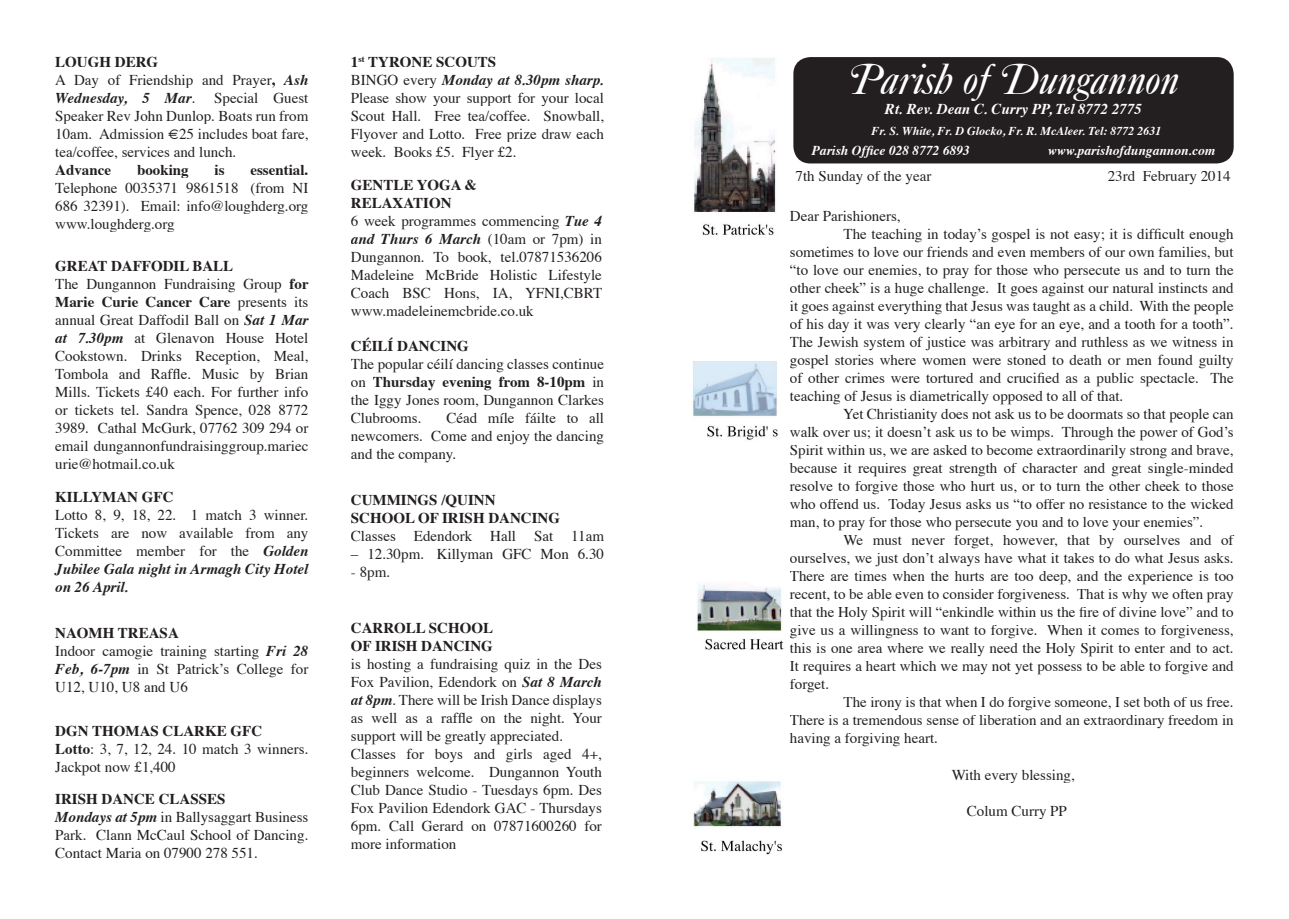
<style>
.page{position:relative;width:1289px;height:919px;background:#fff}
.page>*{position:absolute;margin:0;border:0;box-sizing:border-box;transform-origin:0 0}
.t1{font:italic 45.15px "Caslon No 540 Swa D";color:#fff}
.t2{font:15px/18px "Times";color:#231f20}
.t3{font:700 15px/18px "Times";color:#231f20}
.t4{font:italic 700 15px "Times";color:#fff}
.t5{font:italic 700 13.5px "Times";color:#fff}
.t6{font:italic 700 12px "Times";color:#fff}
.s1{font-weight:700}
.s2{font-weight:700;font-style:italic}
</style>
<div class="page">
<div style="left:793px;top:57px;width:440px;height:106px;background:#231f20;border-radius:17px"></div>
<img style="left:693px;top:58px;width:91px;height:797px">
<p class="t2" style="left:55px;top:51px;width:254px"><span class="s1">LOUGH DERG<br></span>A Day of Friendship and Prayer<span class="s1">,</span> <span class="s2">Ash<br>Wednesday, 5 Mar</span>.</p>
<p class="t2" style="left:55px;top:87px;width:254px;text-align:justify;text-indent:159px">Special Guest Speaker Rev John Dunlop. Boats run from 10am. Admission €25 includes boat fare, tea/coffee, services and lunch.</p>
<p class="t3" style="left:55px;top:159px;width:57px">Advance</p>
<p class="t3" style="left:137px;top:159px;width:53px">booking</p>
<p class="t3" style="left:214px;top:159px;width:12px">is</p>
<p class="t3" style="left:250px;top:159px;width:59px">essential.</p>
<p class="t2" style="left:55px;top:177px;width:255px;text-align:justify">Telephone 0035371 9861518 (from NI 686 32391). Email: info@loughderg.org www.loughderg.org</p>
<p class="t2" style="left:55px;top:255px;width:255px"><span class="s1">GREAT DAFFODIL BALL<br></span>The Dungannon Fundraising Group <span class="s1">for Marie Curie Cancer Care</span> presents its annual Great Daffodil Ball on <span class="s2">Sat 1 Mar at 7.30pm</span> at Glenavon House Hotel Cookstown. Drinks Reception, Meal, Tombola and Raffle. Music by Brian Mills. Tickets £40 each. For further info or tickets tel. Sandra Spence, 028 8772<br>3989. Cathal McGurk, 07762 309 294 or email dungannonfundraisinggroup.mariec urie@hotmail.co.uk</p>
<p class="t3" style="left:55px;top:486px;width:120px">KILLYMAN GFC</p>
<p class="t2" style="left:55px;top:504px;width:255px;text-align:justify">Lotto 8, 9, 18, 22. 1 match 3 winner.<br>Tickets are now available from any Committee member for the <span class="s2">Golden Jubilee Gala night in Armagh City Hotel on 26 April.</span></p>
<p class="t2" style="left:55px;top:622px;width:254px"><span class="s1">NAOMH TREASA<br></span>Indoor camogie training starting <span class="s2">Fri 28<br>Feb, 6-7pm</span> in St Patrick’s College for<br>U12, U10, U8 and U6</p>
<p class="t2" style="left:55px;top:720px;width:254px"><span class="s1">DGN THOMAS CLARKE GFC<br>Lotto</span>: 3, 7, 12, 24. 10 match 3 winners.<br>Jackpot now £1,400</p>
<p class="t2" style="left:55px;top:788px;width:254px"><span class="s1">IRISH DANCE CLASSES<br></span><span class="s2">Mondays at 5pm</span> in Ballysaggart Business<br>Park. Clann McCaul School of Dancing.<br>Contact Maria on 07900 278 551.</p>
<p class="t2" style="left:351px;top:51px;width:255px"><span class="s1">1</span><sup>st</sup> <span class="s1">TYRONE SCOUTS<br></span>BINGO every <span class="s2">Monday at 8.30pm sharp.<br></span>Please show your support for your local<br>Scout Hall. Free tea/coffee. Snowball,<br>Flyover and Lotto. Free prize draw each week. Books £5. Flyer £2.</p>
<p class="t2" style="left:351px;top:175px;width:253px"><span class="s1">GENTLE YOGA &amp;<br>RELAXATION<br></span>6 week programmes commencing <span class="s2">Tue 4 and Thurs 6 March</span> (10am or 7pm) in<br>Dungannon. To book, tel.07871536206<br>Madeleine McBride Holistic Lifestyle<br>Coach BSC Hons, IA, YFNI,CBRT www.madeleinemcbride.co.uk</p>
<p class="t3" style="left:351px;top:335px;width:119px">CÉILÍ DANCING</p>
<p class="t2" style="left:351px;top:353px;width:255px;text-align:justify">The popular céilí dancing classes continue on <span class="s1">Thursday evening from 8-10pm</span> in the Iggy Jones room, Dungannon Clarkes Clubrooms.</p>
<p class="t2" style="left:351px;top:407px;width:255px;text-align:justify;text-indent:95px">Céad míle fáilte to all newcomers. Come and enjoy the dancing and the company.</p>
<p class="t3" style="left:351px;top:489px;width:211px">CUMMINGS /QUINN<br>SCHOOL OF IRISH DANCING</p>
<p class="t2" style="left:351px;top:525px;width:254px">Classes Edendork Hall Sat 11am</p>
<p class="t2" style="left:351px;top:543px;width:254px">– 12.30pm. Killyman GFC Mon 6.30</p>
<p class="t2" style="left:351px;top:561px;width:41px">- 8pm.</p>
<p class="t3" style="left:351px;top:617px;width:144px">CARROLL SCHOOL<br>OF IRISH DANCING</p>
<p class="t2" style="left:351px;top:653px;width:252px">is hosting a fundraising quiz in the Des Fox Pavilion, Edendork on <span class="s2">Sat 8 March at 8pm</span>. There will be Irish Dance displays as well as a raffle on the night. Your support will be greatly appreciated.<br>Classes for boys and girls aged 4+, beginners welcome. Dungannon Youth Club Dance Studio - Tuesdays 6pm. Des Fox Pavilion Edendork GAC - Thursdays 6pm. Call Gerard on 07871600260 for more information</p>
<h1 class="t1" style="left:848px;top:55px;width:332px">Parish of Dungannon</h1>
<p class="t4" style="left:885px;top:95px;width:258px">Rt. Rev. Dean C. Curry PP, Tel 8772 2775</p>
<p class="t6" style="left:871px;top:119px;width:291px">Fr. S. White, Fr. D Glocko, Fr. R. McAleer. Tel: 8772 2631</p>
<p class="t5" style="left:811px;top:138px;width:160px">Parish Office 028 8772 6893</p>
<p class="t5" style="left:1047px;top:138px;width:169px">www.parishofdungannon.com</p>
<p class="t2" style="left:795px;top:166px;width:137px">7th Sunday of the year</p>
<p class="t2" style="left:1107px;top:166px;width:124px">23rd February 2014</p>
<p class="t2" style="left:789px;top:206px;width:112px">Dear Parishioners,</p>
<p class="t2" style="left:843px;top:224px;width:391px">The teaching in today’s gospel is not easy; it is difficult enough</p>
<p class="t2" style="left:789px;top:242px;width:445px">sometimes to love our friends and even members of our own families, but</p>
<p class="t2" style="left:789px;top:260px;width:445px">“to love our enemies, to pray for those who persecute us and to turn the</p>
<p class="t2" style="left:789px;top:278px;width:445px">other cheek” is a huge challenge. It goes against our natural instincts and</p>
<p class="t2" style="left:789px;top:296px;width:445px">it goes against everything that Jesus was taught as a child. With the people</p>
<p class="t2" style="left:789px;top:314px;width:445px">of his day it was very clearly “an eye for an eye, and a tooth for a tooth”.</p>
<p class="t2" style="left:789px;top:332px;width:445px">The Jewish system of justice was arbitrary and ruthless as we witness in</p>
<p class="t2" style="left:789px;top:350px;width:445px">gospel stories where women were stoned to death or men found guilty</p>
<p class="t2" style="left:789px;top:368px;width:445px">of other crimes were tortured and crucified as a public spectacle. The</p>
<p class="t2" style="left:789px;top:386px;width:335px">teaching of Jesus is diametrically opposed to all of that.</p>
<p class="t2" style="left:843px;top:404px;width:392px">Yet Christianity does not ask us to be doormats so that people can</p>
<p class="t2" style="left:789px;top:422px;width:445px">walk over us; it doesn’t ask us to be wimps. Through the power of God’s</p>
<p class="t2" style="left:789px;top:440px;width:445px">Spirit within us, we are asked to become extraordinarily strong and brave,</p>
<p class="t2" style="left:789px;top:458px;width:445px">because it requires great strength of character and great single-minded</p>
<p class="t2" style="left:789px;top:476px;width:445px">resolve to forgive those who hurt us, or to turn the other cheek to those</p>
<p class="t2" style="left:789px;top:494px;width:445px">who offend us. Today Jesus asks us “to offer no resistance to the wicked</p>
<p class="t2" style="left:789px;top:512px;width:415px">man, to pray for those who persecute you and to love your enemies”.</p>
<p class="t2" style="left:843px;top:530px;width:391px">We must never forget, however, that by ourselves and of</p>
<p class="t2" style="left:789px;top:548px;width:445px">ourselves, we just don’t always have what it takes to do what Jesus asks.</p>
<p class="t2" style="left:789px;top:566px;width:445px">There are times when the hurts are too deep, and the experience is too</p>
<p class="t2" style="left:789px;top:584px;width:445px">recent, to be able even to consider forgiveness. That is why we often pray</p>
<p class="t2" style="left:789px;top:602px;width:445px">that the Holy Spirit will “enkindle within us the fire of divine love” and to</p>
<p class="t2" style="left:789px;top:620px;width:445px">give us a willingness to want to forgive. When it comes to forgiveness,</p>
<p class="t2" style="left:789px;top:638px;width:445px">this is one area where we really need the Holy Spirit to enter and to act.</p>
<p class="t2" style="left:789px;top:656px;width:445px">It requires a heart which we may not yet possess to be able to forgive and</p>
<p class="t2" style="left:789px;top:674px;width:41px">forget.</p>
<p class="t2" style="left:843px;top:692px;width:391px">The irony is that when I do forgive someone, I set both of us free.</p>
<p class="t2" style="left:789px;top:710px;width:445px">There is a tremendous sense of liberation and an extraordinary freedom in</p>
<p class="t2" style="left:789px;top:728px;width:150px">having a forgiving heart.</p>
<p class="t2" style="left:951px;top:764px;width:125px">With every blessing,</p>
<p class="t2" style="left:966px;top:800px;width:102px">Colum Curry PP</p>
</div>
